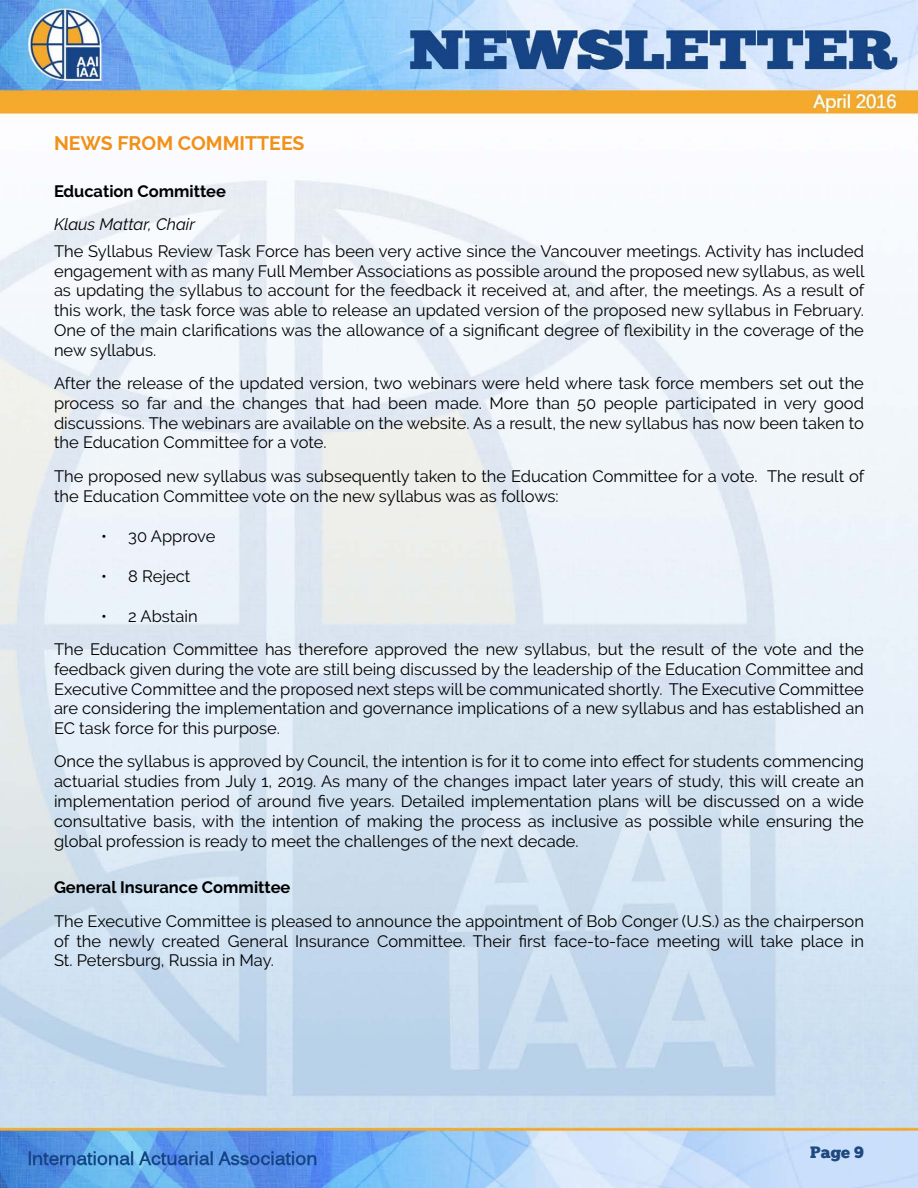
<style>
.page{position:relative;width:918px;height:1188px;background:#fff}
.page>*{position:absolute;margin:0;border:0;box-sizing:border-box;transform-origin:0 0}
.t1{font:700 19.5px "Raleway";color:#f29118}
.t2{font:16.5px/19.8px "Raleway";color:#000;text-align:justify}
.t3{font:700 16.5px "Raleway";color:#000}
.t4{font:italic 16.5px "Raleway";color:#000}
.t5{font:16.5px "Chunk Five";color:#1f497d}
</style>
<div class="page">
<img style="left:0;top:0;width:918px;height:1188px">
<p class="t1" style="left:54px;top:132px;width:252px">NEWS FROM COMMITTEES</p>
<p class="t3" style="left:54px;top:182px;width:174px">Education Committee</p>
<p class="t4" style="left:54px;top:215px;width:143px">Klaus Mattar, Chair</p>
<p class="t2" style="left:54px;top:241px;width:812px">The Syllabus Review Task Force has been very active since the Vancouver meetings. Activity has included engagement with as many Full Member Associations as possible around the proposed new syllabus, as well as updating the syllabus to account for the feedback it received at, and after, the meetings. As a result of this work, the task force was able to release an updated version of the proposed new syllabus in February.<br>One of the main clarifications was the allowance of a significant degree of flexibility in the coverage of the new syllabus.</p>
<p class="t2" style="left:54px;top:373px;width:812px">After the release of the updated version, two webinars were held where task force members set out the process so far and the changes that had been made. More than 50 people participated in very good discussions. The webinars are available on the website. As a result, the new syllabus has now been taken to the Education Committee for a vote.</p>
<p class="t2" style="left:54px;top:466px;width:812px">The proposed new syllabus was subsequently taken to the Education Committee for a vote. The result of the Education Committee vote on the new syllabus was as follows:</p>
<p class="t2" style="left:101px;top:526px;width:116px">• 30 Approve</p>
<p class="t2" style="left:101px;top:566px;width:91px">• 8 Reject</p>
<p class="t2" style="left:54px;top:599px;width:812px;line-height:33.3px;text-indent:47px">• 2 Abstain<br>The Education Committee has therefore approved the new syllabus, but the result of the vote and the</p>
<p class="t2" style="left:54px;top:659px;width:812px">feedback given during the vote are still being discussed by the leadership of the Education Committee and Executive Committee and the proposed next steps will be communicated shortly. The Executive Committee are considering the implementation and governance implications of a new syllabus and has established an EC task force for this purpose.</p>
<p class="t2" style="left:54px;top:752px;width:812px">Once the syllabus is approved by Council, the intention is for it to come into effect for students commencing actuarial studies from July 1, 2019. As many of the changes impact later years of study, this will create an implementation period of around five years. Detailed implementation plans will be discussed on a wide consultative basis, with the intention of making the process as inclusive as possible while ensuring the global profession is ready to meet the challenges of the next decade.</p>
<p class="t3" style="left:54px;top:878px;width:238px">General Insurance Committee</p>
<p class="t2" style="left:54px;top:911px;width:812px">The Executive Committee is pleased to announce the appointment of Bob Conger (U.S.) as the chairperson of the newly created General Insurance Committee. Their first face-to-face meeting will take place in St. Petersburg, Russia in May.</p>
<p class="t5" style="left:810px;top:1143px;width:55px">Page 9</p>
</div>
